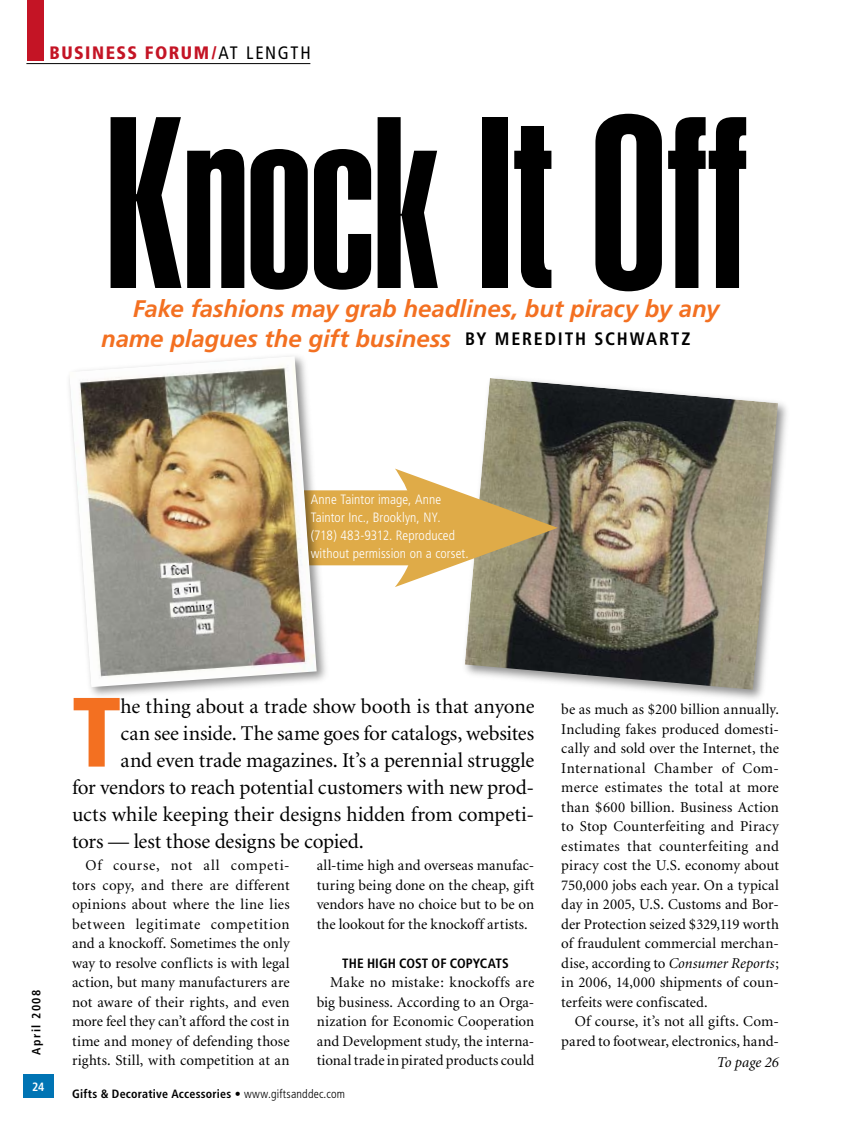
<style>
.page{position:relative;width:851px;height:1134px;background:#fff}
.page>*{position:absolute;margin:0;border:0;box-sizing:border-box;transform-origin:0 0}
.t1{font:900 extra-condensed 240px "Helvetica";letter-spacing:-.01em;color:#000}
.t2{font:900 condensed 98.4px "Frutiger";color:#f37021}
.t3{font:italic 700 24px/30px "Frutiger";letter-spacing:-.005em;color:#f37021}
.t4{font:21px "Minion";letter-spacing:-.005em;color:#000}
.t5{font:900 condensed 18px "Frutiger";letter-spacing:.08em;color:#c41425}
.t6{font:700 condensed 18px "Frutiger";letter-spacing:.1em;color:#000}
.t7{font:15px/19.5px "Minion";color:#000;text-align:justify}
.t8{font:italic 15px "Minion";color:#000}
.t9{font:300 condensed 13.5px/18px "Frutiger";letter-spacing:.005em;color:#fff}
.t10{font:700 condensed 13.5px "Frutiger";letter-spacing:.005em;color:#000}
.t11{font:700 condensed 12px "Frutiger";letter-spacing:.02em;color:#000}
.t12{font:700 condensed 12px "Frutiger";letter-spacing:.12em;color:#000}
.t13{font:700 condensed 12px "Frutiger";color:#fff}
.s1{font-weight:400;color:#000}
.s2{font-style:normal;font-stretch:condensed;font-size:18px;color:#000}
.s3{font-weight:300}
.s4{font-style:italic}
</style>
<div class="page">
<div style="left:23px;top:1074px;width:30px;height:24px;background:#0074b4"></div>
<div style="left:27px;top:0;width:17px;height:61px;background:#c41425"></div>
<div style="left:460px;top:373px;width:331px;height:330px;background:#000;opacity:.44"></div>
<img style="left:464px;top:378px;width:313px;height:312px">
<div style="left:298px;top:490px;width:144px;height:75px;background:#dfab48"></div>
<svg style="left:395px;top:469px;width:163px;height:118px"></svg>
<div style="left:65px;top:352px;width:265px;height:349px;background:#000;opacity:.44"></div>
<img style="left:69px;top:356px;width:247px;height:331px">
<hr style="left:26px;top:63px;width:284px;height:1px;background:#000">
<p class="t5" style="left:50px;top:42px;width:263px">BUSINESS FORUM/<span class="s1">AT LENGTH</span></p>
<h1 class="t1" style="left:103px;top:66px;width:646px">Knock It Off</h1>
<h3 class="t3" style="left:101px;top:293px;width:620px;text-indent:32px">Fake fashions may grab headlines, but piracy by any name plagues the gift business <span class="s2">By me redith</span></h3>
<p class="t6" style="left:594px;top:328px;width:98px">Schwartz</p>
<p class="t9" style="left:310px;top:491px;width:159px">Anne Taintor image, Anne<br>Taintor Inc., Brooklyn, NY. (718) 483-9312. Reproduced without permission on a corset.</p>
<p class="t12" style="left:29px;top:1055px;width:67px;rotate:-90deg">April 2008</p>
<p class="t13" style="left:32px;top:1079px;width:14px">24</p>
<h2 class="t2" style="left:72px;top:673px;width:51px">T</h2>
<h3 class="t4" style="left:120px;top:696px;width:415px">he thing about a trade show booth is that anyone</h3>
<h3 class="t4" style="left:120px;top:723px;width:415px">can see inside. The same goes for catalogs, websites</h3>
<h3 class="t4" style="left:120px;top:750px;width:415px">and even trade magazines. It’s a perennial struggle</h3>
<h3 class="t4" style="left:72px;top:777px;width:464px">for vendors to reach potential customers with new prod-</h3>
<h3 class="t4" style="left:72px;top:804px;width:464px">ucts while keeping their designs hidden from competi-</h3>
<h3 class="t4" style="left:72px;top:831px;width:293px">tors — lest those designs be copied.</h3>
<p class="t7" style="left:72px;top:856px;width:219px;text-indent:14px">Of course, not all competi&shy;tors copy, and there are different opinions about where the line lies between legitimate competition and a knockoff. Sometimes the only way to resolve conflicts is with legal action, but many manufacturers are not aware of their rights, and even more feel they can’t afford the cost in time and money of defending those rights. Still, with competition at an</p>
<p class="t7" style="left:316px;top:856px;width:219px">all-time high and overseas manufac&shy;turing being done on the cheap, gift vendors have no choice but to be on the lookout for the knockoff artists.</p>
<p class="t10" style="left:342px;top:955px;width:168px">THE HIGH COST OF COPYCATS</p>
<p class="t7" style="left:316px;top:973px;width:219px;text-indent:14px">Make no mistake: knockoffs are big business. According to an Orga&shy;nization for Economic Cooperation and Development study, the interna&shy;tional trade in pirated products could</p>
<p class="t11" style="left:72px;top:1087px;width:274px">Gifts &amp; Decorative Accessories <span class="s3">• www.giftsanddec.com</span></p>
<p class="t7" style="left:561px;top:700px;width:219px">be as much as $200 billion annually.<br>Including fakes produced domesti&shy;cally and sold over the Internet, the International Chamber of Com&shy;merce estimates the total at more than $600 billion. Business Action to Stop Counterfeiting and Piracy estimates that counterfeiting and piracy cost the U.S. economy about 750,000 jobs each year. On a typical day in 2005, U.S. Customs and Bor&shy;der Protection seized $329,119 worth of fraudulent commercial merchan&shy;dise, according to <span class="s4">Consumer Reports</span>; in 2006, 14,000 shipments of coun&shy;terfeits were confiscated.</p>
<p class="t7" style="left:561px;top:1012px;width:219px;text-align:right">Of course, it’s not all gifts. Com&shy;pared to footwear, electronics, hand-</p>
<p class="t8" style="left:716px;top:1054px;width:64px">To page 26</p>
</div>
